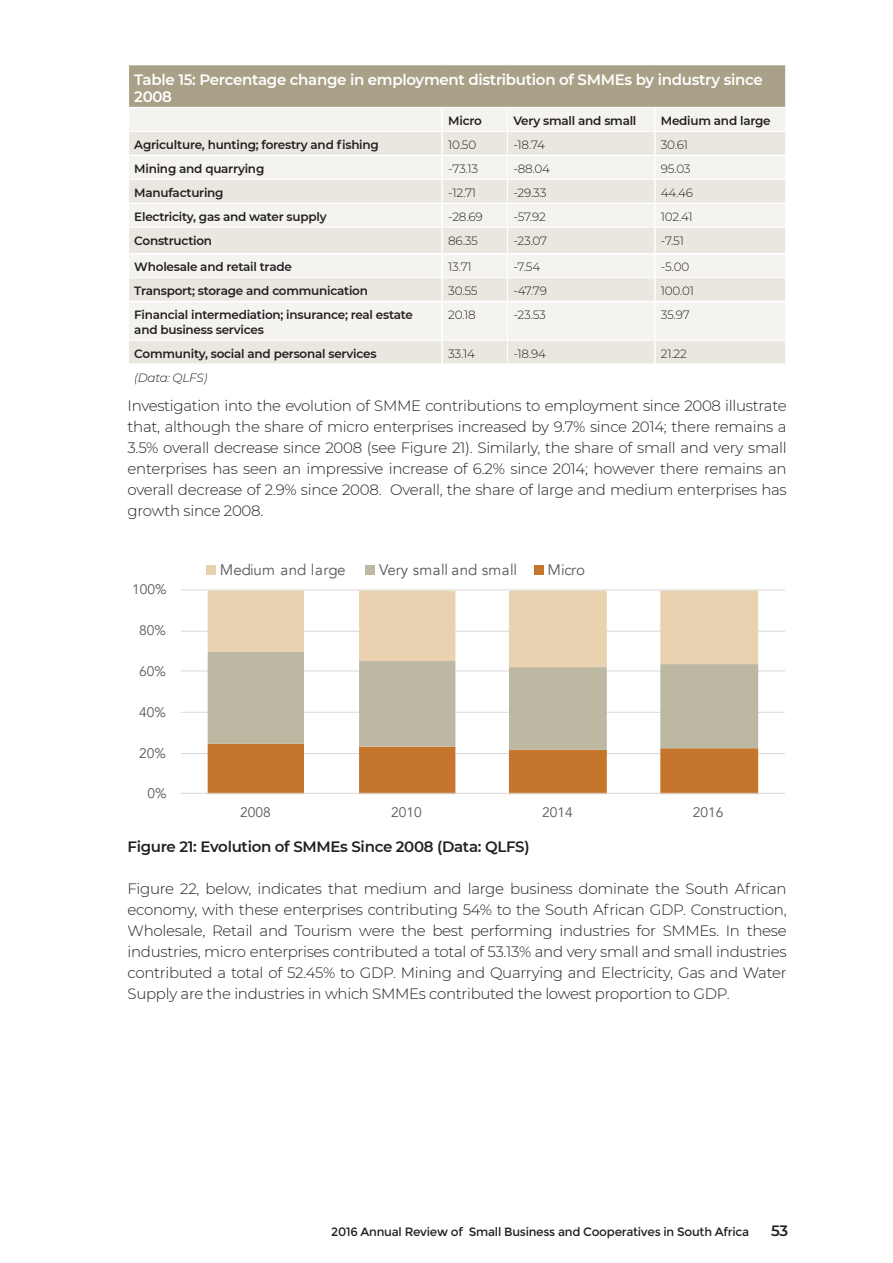
<style>
.page{position:relative;width:893px;height:1263px;background:#fff}
.page>*{position:absolute;margin:0;border:0;box-sizing:border-box;transform-origin:0 0}
.t1{font:15.15px "Avenir";color:#595959}
.t2{font:15.15px "Avenir";letter-spacing:.02em;color:#595959}
.t3{font:300 15px/21px "Montserrat";letter-spacing:-.02em;color:#231f20;text-align:justify}
.t4{font:600 15px/16.5px "Montserrat";letter-spacing:-.02em;color:#fff}
.t5{font:600 15px "Montserrat";letter-spacing:-.02em;color:#231f20}
.t6{font:13.8px "Avenir";color:#595959}
.t7{font:600 12px/15px "Montserrat";letter-spacing:-.02em;color:#231f20}
.t8{font:300 12px "Montserrat";letter-spacing:-.02em;color:#231f20}
.t9{font:12px "Montserrat";letter-spacing:-.02em;color:#231f20}
.t10{font:italic 300 12px "Montserrat";letter-spacing:-.02em;color:#231f20}
</style>
<div class="page">
<div style="left:128px;top:65px;width:658px;height:43px;background:#a8a188"></div>
<div style="left:129px;top:108px;width:656px;height:23px;background:#f4f3f0"></div>
<svg style="left:129px;top:132px;width:656px;height:231px;fill:#eae8e1"></svg>
<hr style="left:128px;top:65px;width:1px;height:42px;background:#fff">
<hr style="left:785px;top:65px;width:2px;height:42px;background:#fff">
<hr style="left:128px;top:107px;width:314px;height:1px;background:#fff">
<hr style="left:442px;top:107px;width:65px;height:1px;background:#fff">
<hr style="left:441px;top:108px;width:2px;height:23px;background:#fff">
<hr style="left:507px;top:107px;width:148px;height:1px;background:#fff">
<hr style="left:655px;top:107px;width:132px;height:1px;background:#fff">
<hr style="left:654px;top:108px;width:2px;height:23px;background:#fff">
<hr style="left:441px;top:132px;width:2px;height:23px;background:#fff">
<hr style="left:654px;top:132px;width:2px;height:23px;background:#fff">
<hr style="left:128px;top:155px;width:314px;height:1px;background:#fff">
<hr style="left:442px;top:155px;width:65px;height:1px;background:#fff">
<hr style="left:441px;top:156px;width:2px;height:23px;background:#fff">
<hr style="left:507px;top:155px;width:148px;height:1px;background:#fff">
<hr style="left:655px;top:155px;width:132px;height:1px;background:#fff">
<hr style="left:654px;top:156px;width:2px;height:23px;background:#fff">
<hr style="left:441px;top:180px;width:2px;height:22px;background:#fff">
<hr style="left:654px;top:180px;width:2px;height:22px;background:#fff">
<hr style="left:128px;top:202px;width:314px;height:2px;background:#fff">
<hr style="left:442px;top:202px;width:65px;height:2px;background:#fff">
<hr style="left:441px;top:204px;width:2px;height:23px;background:#fff">
<hr style="left:507px;top:202px;width:148px;height:2px;background:#fff">
<hr style="left:655px;top:202px;width:132px;height:2px;background:#fff">
<hr style="left:654px;top:204px;width:2px;height:23px;background:#fff">
<hr style="left:441px;top:227px;width:2px;height:26px;background:#fff">
<hr style="left:654px;top:227px;width:2px;height:26px;background:#fff">
<hr style="left:128px;top:253px;width:314px;height:1px;background:#fff">
<hr style="left:442px;top:253px;width:65px;height:1px;background:#fff">
<hr style="left:441px;top:254px;width:2px;height:23px;background:#fff">
<hr style="left:507px;top:253px;width:148px;height:1px;background:#fff">
<hr style="left:655px;top:253px;width:132px;height:1px;background:#fff">
<hr style="left:654px;top:254px;width:2px;height:23px;background:#fff">
<hr style="left:441px;top:278px;width:2px;height:23px;background:#fff">
<hr style="left:654px;top:278px;width:2px;height:23px;background:#fff">
<hr style="left:128px;top:301px;width:314px;height:1px;background:#fff">
<hr style="left:442px;top:301px;width:65px;height:1px;background:#fff">
<hr style="left:441px;top:302px;width:2px;height:38px;background:#fff">
<hr style="left:507px;top:301px;width:148px;height:1px;background:#fff">
<hr style="left:655px;top:301px;width:132px;height:1px;background:#fff">
<hr style="left:654px;top:302px;width:2px;height:38px;background:#fff">
<hr style="left:441px;top:340px;width:2px;height:23px;background:#fff">
<hr style="left:654px;top:340px;width:2px;height:23px;background:#fff">
<hr style="left:129px;top:179px;width:313px;height:1px;background:#fff">
<hr style="left:442px;top:179px;width:65px;height:1px;background:#fff">
<hr style="left:507px;top:179px;width:148px;height:1px;background:#fff">
<hr style="left:655px;top:179px;width:130px;height:1px;background:#fff">
<hr style="left:129px;top:227px;width:313px;height:1px;background:#fff">
<hr style="left:442px;top:227px;width:65px;height:1px;background:#fff">
<hr style="left:507px;top:227px;width:148px;height:1px;background:#fff">
<hr style="left:655px;top:227px;width:130px;height:1px;background:#fff">
<hr style="left:129px;top:277px;width:313px;height:1px;background:#fff">
<hr style="left:442px;top:277px;width:65px;height:1px;background:#fff">
<hr style="left:507px;top:277px;width:148px;height:1px;background:#fff">
<svg style="left:507px;top:108px;width:1px;height:193px"></svg>
<hr style="left:655px;top:277px;width:130px;height:1px;background:#fff">
<hr style="left:507px;top:302px;width:1px;height:38px;background:#fff">
<hr style="left:129px;top:340px;width:313px;height:1px;background:#fff">
<hr style="left:442px;top:340px;width:65px;height:1px;background:#fff">
<hr style="left:507px;top:340px;width:148px;height:1px;background:#fff">
<svg style="left:507px;top:341px;width:1px;height:22px"></svg>
<hr style="left:655px;top:340px;width:130px;height:1px;background:#fff">
<hr style="left:181px;top:753px;width:604px;height:1px;background:#d9d9d9">
<hr style="left:181px;top:712px;width:604px;height:1px;background:#d9d9d9">
<hr style="left:181px;top:671px;width:604px;height:1px;background:#d9d9d9">
<hr style="left:181px;top:631px;width:604px;height:1px;background:#d9d9d9">
<hr style="left:181px;top:590px;width:604px;height:1px;background:#d9d9d9">
<svg style="left:208px;top:750px;width:550px;height:43px"></svg>
<svg style="left:208px;top:667px;width:550px;height:83px;fill:#bcb8a2"></svg>
<svg style="left:208px;top:591px;width:550px;height:76px"></svg>
<hr style="left:181px;top:793px;width:604px;height:1px;background:#d9d9d9">
<div style="left:534px;top:565px;width:10px;height:10px;background:#c6752c"></div>
<div style="left:365px;top:565px;width:10px;height:10px;background:#bcb8a2"></div>
<div style="left:207px;top:565px;width:9px;height:10px;background:#e8d2af"></div>
<p class="t4" style="left:134px;top:71px;width:630px">Table 15: Percentage change in employment distribution of SMMEs by industry since<br>2008</p>
<p class="t7" style="left:448px;top:113px;width:35px">Micro</p>
<p class="t7" style="left:513px;top:113px;width:124px">Very small and small</p>
<p class="t7" style="left:661px;top:113px;width:111px">Medium and large</p>
<p class="t7" style="left:134px;top:137px;width:246px">Agriculture, hunting; forestry and fishing</p>
<p class="t8" style="left:448px;top:137px;width:30px">10.50</p>
<p class="t8" style="left:513px;top:137px;width:33px">-18.74</p>
<p class="t8" style="left:661px;top:137px;width:29px">30.61</p>
<p class="t7" style="left:134px;top:161px;width:131px">Mining and quarrying</p>
<p class="t8" style="left:448px;top:161px;width:32px">-73.13</p>
<p class="t8" style="left:513px;top:161px;width:38px">-88.04</p>
<p class="t8" style="left:661px;top:161px;width:31px">95.03</p>
<p class="t7" style="left:134px;top:185px;width:91px">Manufacturing</p>
<p class="t8" style="left:448px;top:185px;width:29px">-12.71</p>
<p class="t8" style="left:513px;top:185px;width:34px">-29.33</p>
<p class="t8" style="left:661px;top:185px;width:34px">44.46</p>
<p class="t7" style="left:134px;top:209px;width:194px">Electricity, gas and water supply</p>
<p class="t8" style="left:448px;top:208px;width:36px">-28.69</p>
<p class="t8" style="left:513px;top:208px;width:34px">-57.92</p>
<p class="t8" style="left:661px;top:208px;width:33px">102.41</p>
<p class="t7" style="left:134px;top:232px;width:79px">Construction</p>
<p class="t8" style="left:448px;top:232px;width:31px">86.35</p>
<p class="t8" style="left:513px;top:232px;width:35px">-23.07</p>
<p class="t8" style="left:661px;top:232px;width:25px">-7.51</p>
<p class="t7" style="left:134px;top:259px;width:159px">Wholesale and retail trade</p>
<p class="t8" style="left:448px;top:259px;width:25px">13.71</p>
<p class="t8" style="left:513px;top:259px;width:28px">-7.54</p>
<p class="t8" style="left:661px;top:259px;width:30px">-5.00</p>
<p class="t7" style="left:134px;top:283px;width:235px">Transport; storage and communication</p>
<p class="t8" style="left:448px;top:283px;width:31px">30.55</p>
<p class="t8" style="left:513px;top:283px;width:35px">-47.79</p>
<p class="t8" style="left:661px;top:283px;width:35px">100.01</p>
<p class="t7" style="left:134px;top:307px;width:280px">Financial intermediation; insurance; real estate and business services</p>
<p class="t8" style="left:448px;top:307px;width:29px">20.18</p>
<p class="t8" style="left:513px;top:307px;width:34px">-23.53</p>
<p class="t8" style="left:661px;top:307px;width:30px">35.97</p>
<p class="t7" style="left:134px;top:345px;width:244px">Community, social and personal services</p>
<p class="t8" style="left:448px;top:345px;width:28px">33.14</p>
<p class="t8" style="left:513px;top:345px;width:34px">-18.94</p>
<p class="t8" style="left:661px;top:345px;width:28px">21.22</p>
<p class="t10" style="left:134px;top:369px;width:75px">(Data: QLFS)</p>
<p class="t3" style="left:128px;top:395px;width:661px">Investigation into the evolution of SMME contributions to employment since 2008 illustrate that, although the share of micro enterprises increased by 9.7% since 2014; there remains a 3.5% overall decrease since 2008 (see Figure 21). Similarly, the share of small and very small enterprises has seen an impressive increase of 6.2% since 2014; however there remains an overall decrease of 2.9% since 2008. Overall, the share of large and medium enterprises has growth since 2008.</p>
<p class="t6" style="left:132px;top:581px;width:36px">100%</p>
<p class="t6" style="left:139px;top:622px;width:28px">80%</p>
<p class="t6" style="left:139px;top:663px;width:28px">60%</p>
<p class="t6" style="left:139px;top:704px;width:28px">40%</p>
<p class="t6" style="left:139px;top:745px;width:28px">20%</p>
<p class="t6" style="left:148px;top:785px;width:21px">0%</p>
<p class="t1" style="left:220px;top:561px;width:127px">Medium and large</p>
<p class="t2" style="left:379px;top:561px;width:140px">Very small and small</p>
<p class="t1" style="left:548px;top:561px;width:39px">Micro</p>
<p class="t6" style="left:240px;top:804px;width:32px">2008</p>
<p class="t6" style="left:391px;top:804px;width:32px">2010</p>
<p class="t6" style="left:542px;top:804px;width:32px">2014</p>
<p class="t6" style="left:693px;top:804px;width:32px">2016</p>
<p class="t5" style="left:128px;top:836px;width:404px">Figure 21: Evolution of SMMEs Since 2008 (Data: QLFS)</p>
<p class="t3" style="left:128px;top:878px;width:661px">Figure 22, below, indicates that medium and large business dominate the South African economy, with these enterprises contributing 54% to the South African GDP. Construction, Wholesale, Retail and Tourism were the best performing industries for SMMEs. In these industries, micro enterprises contributed a total of 53.13% and very small and small industries contributed a total of 52.45% to GDP. Mining and Quarrying and Electricity, Gas and Water Supply are the industries in which SMMEs contributed the lowest proportion to GDP.</p>
<p class="t9" style="left:331px;top:1225px;width:419px">2016 Annual Review of Small Business and Cooperatives in South Africa</p>
<p class="t5" style="left:771px;top:1220px;width:19px">53</p>
</div>
